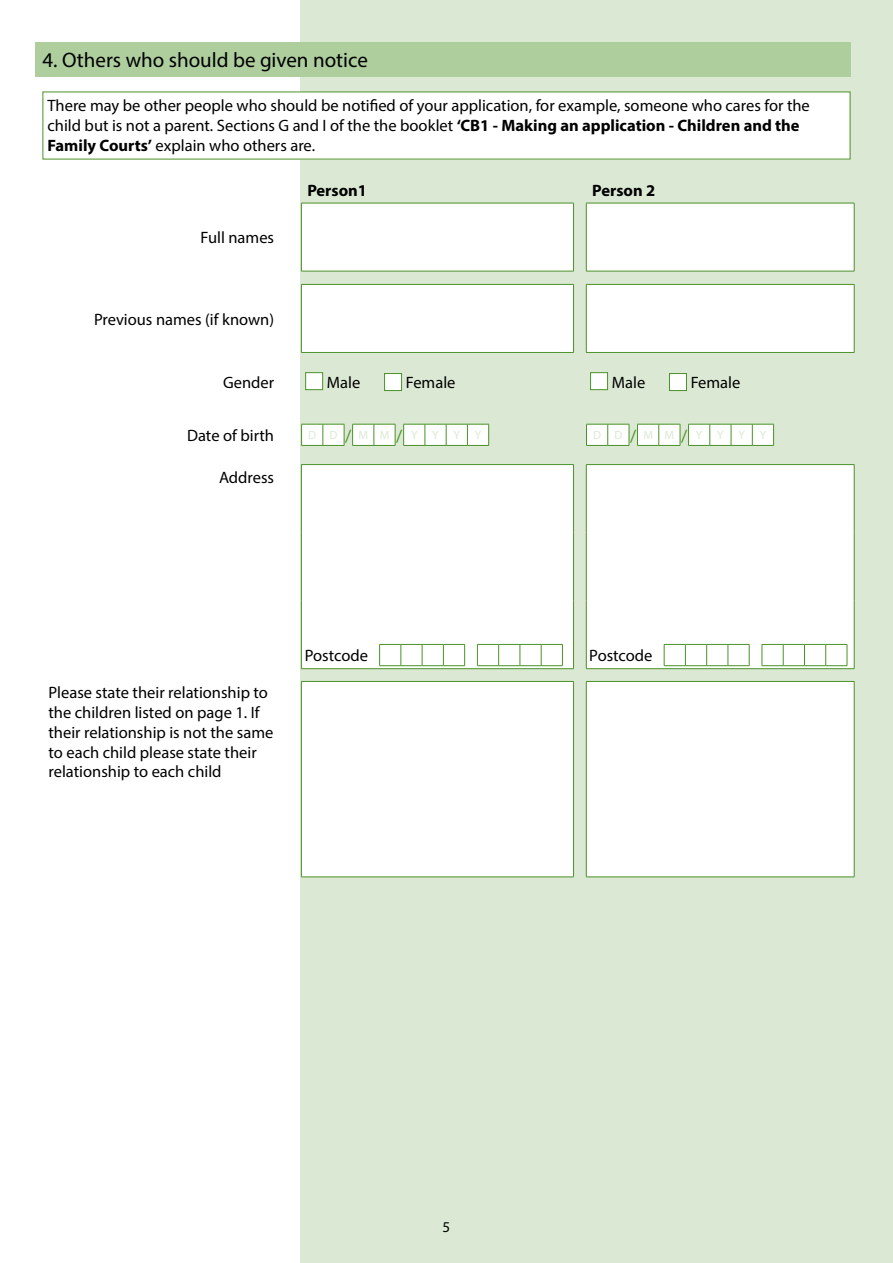
<style>
.page{position:relative;width:893px;height:1263px;background:#fff}
.page>*{position:absolute;margin:0;border:0;box-sizing:border-box;transform-origin:0 0}
.t1{font:21px "Myriad Pro";color:#000}
.t2{font:16.5px/19.8px "Myriad Pro";color:#000}
.t3{font:700 16.5px "Myriad Pro";color:#000}
.t4{font:15px "Myriad Pro";color:#000}
.t5{font:12px "Myriad Pro";color:#dbe9d4}
.s1{font-weight:700}
.s2{font-size:18px;color:#4b9228}
</style>
<div class="page">
<hr style="left:0;top:0;width:1px;height:1263px;background:#dbe9d4">
<div style="left:300px;top:0;width:593px;height:1263px;background:#dbe9d4"></div>
<div style="left:35px;top:43px;width:815px;height:34px;background:#aece9e"></div>
<div style="left:43px;top:92px;width:807px;height:67px;background:#fff"></div>
<svg style="left:301px;top:203px;width:553px;height:674px;fill:#fff"></svg>
<hr style="left:586px;top:203px;width:268px;height:1px;background:#4b9228">
<hr style="left:586px;top:203px;width:1px;height:68px;background:#4b9228">
<hr style="left:854px;top:203px;width:1px;height:68px;background:#4b9228">
<hr style="left:586px;top:271px;width:268px;height:1px;background:#4b9228">
<hr style="left:573px;top:682px;width:1px;height:195px;background:#4b9228">
<hr style="left:301px;top:681px;width:273px;height:1px;background:#4b9228">
<hr style="left:301px;top:682px;width:1px;height:195px;background:#4b9228">
<hr style="left:301px;top:877px;width:273px;height:1px;background:#4b9228">
<hr style="left:586px;top:464px;width:268px;height:1px;background:#4b9228">
<hr style="left:586px;top:465px;width:1px;height:68px;background:#4b9228">
<hr style="left:854px;top:465px;width:1px;height:68px;background:#4b9228">
<hr style="left:586px;top:533px;width:1px;height:68px;background:#4b9228">
<hr style="left:854px;top:533px;width:1px;height:68px;background:#4b9228">
<hr style="left:586px;top:601px;width:1px;height:67px;background:#4b9228">
<hr style="left:854px;top:601px;width:1px;height:67px;background:#4b9228">
<hr style="left:586px;top:668px;width:268px;height:1px;background:#4b9228">
<hr style="left:301px;top:464px;width:273px;height:1px;background:#4b9228">
<hr style="left:301px;top:465px;width:1px;height:68px;background:#4b9228">
<hr style="left:573px;top:465px;width:1px;height:68px;background:#4b9228">
<hr style="left:301px;top:533px;width:1px;height:68px;background:#4b9228">
<hr style="left:573px;top:533px;width:1px;height:68px;background:#4b9228">
<hr style="left:301px;top:601px;width:1px;height:67px;background:#4b9228">
<hr style="left:573px;top:601px;width:1px;height:67px;background:#4b9228">
<hr style="left:301px;top:668px;width:273px;height:1px;background:#4b9228">
<hr style="left:586px;top:284px;width:268px;height:1px;background:#4b9228">
<hr style="left:586px;top:285px;width:1px;height:67px;background:#4b9228">
<hr style="left:854px;top:285px;width:1px;height:67px;background:#4b9228">
<hr style="left:586px;top:352px;width:268px;height:1px;background:#4b9228">
<hr style="left:301px;top:284px;width:273px;height:1px;background:#4b9228">
<hr style="left:301px;top:285px;width:1px;height:67px;background:#4b9228">
<hr style="left:573px;top:285px;width:1px;height:67px;background:#4b9228">
<hr style="left:301px;top:352px;width:273px;height:1px;background:#4b9228">
<hr style="left:301px;top:203px;width:273px;height:1px;background:#4b9228">
<hr style="left:301px;top:203px;width:1px;height:68px;background:#4b9228">
<hr style="left:573px;top:203px;width:1px;height:68px;background:#4b9228">
<hr style="left:301px;top:271px;width:273px;height:1px;background:#4b9228">
<hr style="left:586px;top:681px;width:268px;height:1px;background:#4b9228">
<hr style="left:586px;top:682px;width:1px;height:195px;background:#4b9228">
<hr style="left:854px;top:682px;width:1px;height:195px;background:#4b9228">
<hr style="left:586px;top:877px;width:268px;height:1px;background:#4b9228">
<div style="left:305px;top:372px;width:18px;height:18px;background:#fff;border:1px solid #4b9228"></div>
<div style="left:384px;top:373px;width:18px;height:18px;background:#fff;border:1px solid #4b9228"></div>
<div style="left:590px;top:372px;width:18px;height:18px;background:#fff;border:1px solid #4b9228"></div>
<div style="left:669px;top:373px;width:18px;height:18px;background:#fff;border:1px solid #4b9228"></div>
<svg style="left:301px;top:424px;width:188px;height:22px;background:#e5efe0"></svg>
<svg style="left:586px;top:424px;width:188px;height:22px;background:#e5efe0"></svg>
<svg style="left:379px;top:644px;width:184px;height:22px;background:#e8f1e4"></svg>
<svg style="left:664px;top:644px;width:184px;height:22px;background:#e8f1e4"></svg>
<p class="t1" style="left:43px;top:47px;width:327px">4. Others who should be given notice</p>
<p class="t2" style="left:48px;top:95px;width:764px">There may be other people who should be notified of your application, for example, someone who cares for the child but is not a parent. Sections G and I of the the booklet <span class="s1">‘CB1 - Making an application - Children and the<br>Family Courts’</span> explain who others are.</p>
<p class="t3" style="left:307px;top:180px;width:61px">Person1</p>
<p class="t3" style="left:592px;top:180px;width:65px">Person 2</p>
<p class="t2" style="left:201px;top:228px;width:75px">Full names</p>
<p class="t2" style="left:94px;top:309px;width:182px">Previous names (if known)</p>
<p class="t2" style="left:223px;top:373px;width:53px">Gender</p>
<p class="t2" style="left:327px;top:372px;width:35px">Male</p>
<p class="t2" style="left:406px;top:372px;width:51px">Female</p>
<p class="t2" style="left:612px;top:372px;width:35px">Male</p>
<p class="t2" style="left:691px;top:372px;width:51px">Female</p>
<p class="t2" style="left:187px;top:425px;width:89px">Date of birth</p>
<p class="t5" style="left:308px;top:428px;width:175px">D D<span class="s2">/</span>MM<span class="s2">/</span>Y Y Y Y</p>
<p class="t5" style="left:593px;top:428px;width:175px">D D<span class="s2">/</span>MM<span class="s2">/</span>Y Y Y Y</p>
<p class="t2" style="left:219px;top:467px;width:57px">Address</p>
<p class="t2" style="left:49px;top:682px;width:226px">Please state their relationship to the children listed on page 1. If their relationship is not the same to each child please state their relationship to each child</p>
<p class="t2" style="left:305px;top:645px;width:65px">Postcode</p>
<p class="t2" style="left:589px;top:645px;width:65px">Postcode</p>
<p class="t4" style="left:443px;top:1217px;width:9px">5</p>
</div>
